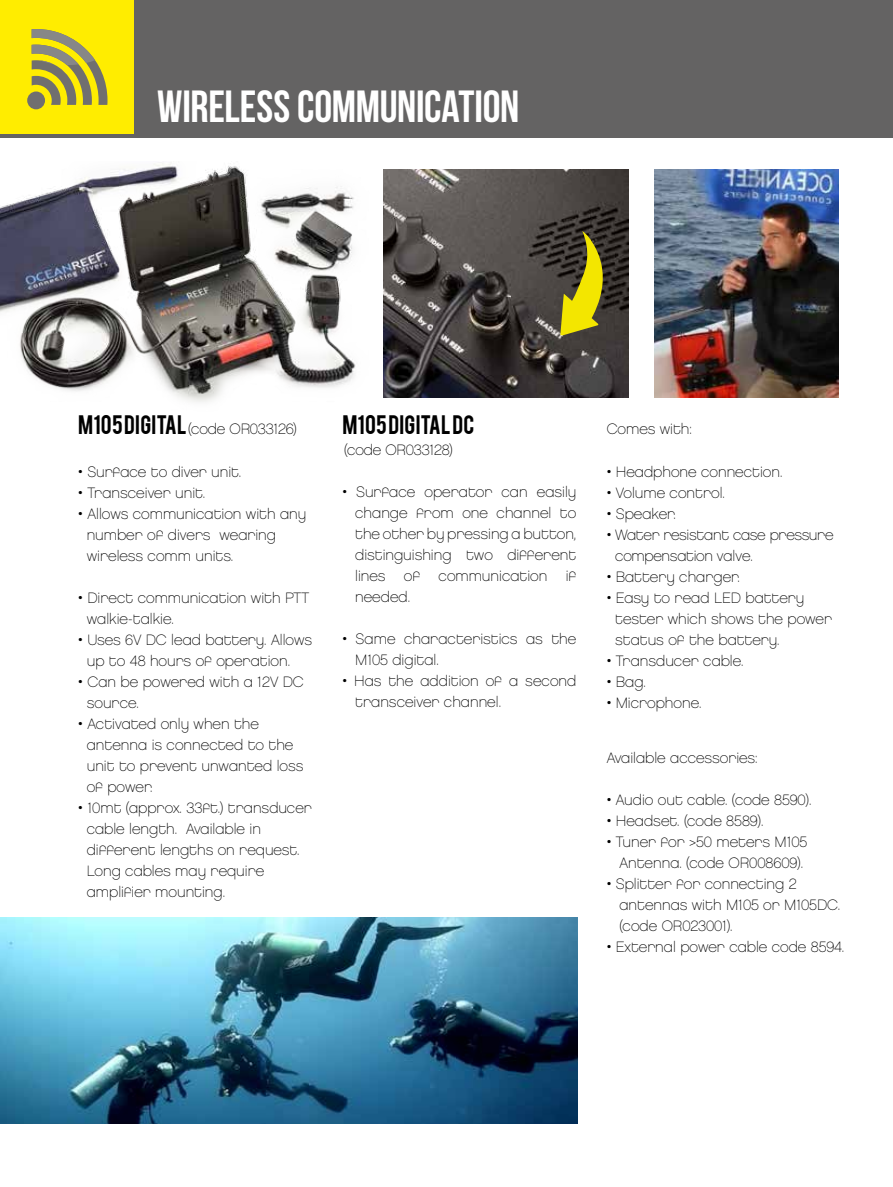
<style>
.page{position:relative;width:893px;height:1187px;background:#fff}
.page>*{position:absolute;margin:0;border:0;box-sizing:border-box;transform-origin:0 0}
.t1{font:45px "Bebas Neue";letter-spacing:-.005em;color:#fff}
.t2{font:21px "Bebas";letter-spacing:.01em;color:#000}
.t3{font:15px/21px "Chalet Paris Nineteen Eighty";color:#000}
.t4{font:15px/21px "Chalet Paris Nineteen Eighty";letter-spacing:-.02em;color:#000}
.s1{font-family:"Bebas";font-size:21px}
</style>
<div class="page">
<img style="left:0;top:163px;width:356px;height:239px">
<img style="left:384px;top:169px;width:244px;height:228px">
<svg style="left:560px;top:231px;width:43px;height:104px;background:#91881a"></svg>
<img style="left:655px;top:169px;width:184px;height:228px">
<div style="left:0;top:0;width:893px;height:137px;background:#646363"></div>
<div style="left:0;top:0;width:134px;height:133px;background:#ffed00"></div>
<div style="left:27px;top:91px;width:18px;height:18px;background:#706f6f;border-radius:50%"></div>
<svg style="left:32px;top:29px;width:75px;height:76px"></svg>
<img style="left:0;top:917px;width:577px;height:206px">
<h1 class="t1" style="left:157px;top:82px;width:364px">WIRELESS COMMUNICATION</h1>
<p class="t3" style="left:78px;top:419px;width:220px"><span class="s1">M105 DIGITAL</span> (code OR033126)</p>
<p class="t3" style="left:78px;top:461px;width:165px">• Surface to diver unit.</p>
<p class="t3" style="left:78px;top:482px;width:128px">• Transceiver unit.</p>
<p class="t3" style="left:87px;top:503px;width:221px;text-indent:-9px">• Allows communication with any number of divers wearing wireless comm units.</p>
<p class="t3" style="left:87px;top:587px;width:224px;text-indent:-9px">• Direct communication with PTT walkie-talkie.</p>
<p class="t3" style="left:87px;top:629px;width:227px;text-indent:-9px">• Uses 6V DC lead battery. Allows up to 48 hours of operation.</p>
<p class="t3" style="left:87px;top:671px;width:219px;text-indent:-9px">• Can be powered with a 12V DC source.</p>
<p class="t3" style="left:87px;top:713px;width:218px;text-indent:-9px">• Activated only when the antenna is connected to the unit to prevent unwanted loss of power.</p>
<p class="t3" style="left:87px;top:797px;width:227px;text-indent:-9px">• 10mt (approx. 33ft.) transducer cable length. Available in different lengths on request.<br>Long cables may require amplifier mounting.</p>
<h2 class="t2" style="left:342px;top:409px;width:133px">M105 DIGITAL DC</h2>
<p class="t3" style="left:344px;top:439px;width:110px">(code OR033128)</p>
<p class="t3" style="left:355px;top:481px;width:223px;text-align:justify;text-indent:-13px">• Surface operator can easily change from one channel to the other by pressing a button, distinguishing two different lines of communication if needed.</p>
<p class="t3" style="left:355px;top:628px;width:223px;text-indent:-13px">• Same characteristics as the<br>M105 digital.</p>
<p class="t3" style="left:355px;top:670px;width:223px;text-indent:-13px">• Has the addition of a second transceiver channel.</p>
<p class="t3" style="left:607px;top:419px;width:87px">Comes with:</p>
<p class="t3" style="left:607px;top:461px;width:177px">• Headphone connection.</p>
<p class="t3" style="left:607px;top:482px;width:120px">• Volume control.</p>
<p class="t3" style="left:607px;top:503px;width:70px">• Speaker.</p>
<p class="t4" style="left:615px;top:524px;width:220px;text-indent:-9px">• Water resistant case pressure compensation valve.</p>
<p class="t3" style="left:607px;top:566px;width:135px">• Battery charger.</p>
<p class="t3" style="left:615px;top:587px;width:218px;text-indent:-9px">• Easy to read LED battery tester which shows the power status of the battery.</p>
<p class="t3" style="left:607px;top:650px;width:138px">• Transducer cable.</p>
<p class="t3" style="left:607px;top:671px;width:41px">• Bag.</p>
<p class="t3" style="left:607px;top:692px;width:96px">• Microphone.</p>
<p class="t3" style="left:607px;top:747px;width:152px">Available accessories:</p>
<p class="t3" style="left:607px;top:789px;width:206px">• Audio out cable. (code 8590).</p>
<p class="t3" style="left:607px;top:810px;width:158px">• Headset. (code 8589).</p>
<p class="t3" style="left:607px;top:831px;width:202px;text-align:center">• Tuner for &gt;50 meters M105<br>Antenna. (code OR008609).</p>
<p class="t3" style="left:619px;top:873px;width:222px;text-indent:-13px">• Splitter for connecting 2 antennas with M105 or M105DC. (code OR023001).</p>
<p class="t3" style="left:607px;top:936px;width:239px">• External power cable code 8594.</p>
</div>
